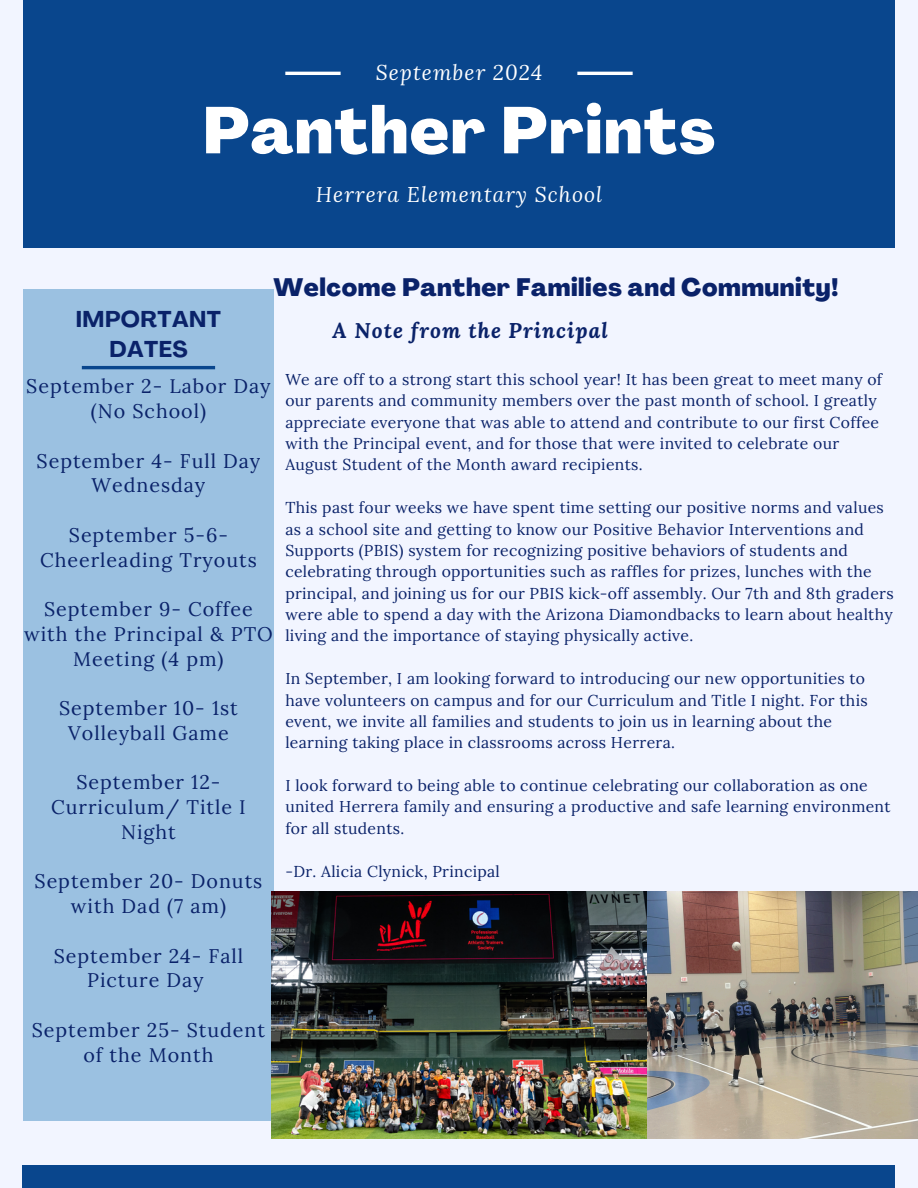
<style>
.page{position:relative;width:918px;height:1188px;background:#f2f5ff}
.page>*{position:absolute;margin:0;border:0;box-sizing:border-box;transform-origin:0 0}
.t1{font:800 64.95px "Agrandir";letter-spacing:.02em;color:#fff}
.t2{font:800 24.9px "Agrandir";letter-spacing:.02em;color:#0a2269}
.t3{font:700 22.5px/29.7px "Agrandir";letter-spacing:.02em;color:#0a2269;text-align:center}
.t4{font:italic 21.15px "Lora";letter-spacing:.05em;color:#fff}
.t5{font:italic 700 21.15px "Lora";letter-spacing:.05em;color:#0a2269}
.t6{font:19.65px/24.8px "Lora";letter-spacing:.05em;color:#0a2269;text-align:center}
.t7{font:15.75px/21.3px "Lora";letter-spacing:.02em;color:#0a2269}
</style>
<div class="page">
<div style="left:23px;top:0;width:872px;height:248px;background:#09468d"></div>
<div style="left:23px;top:289px;width:251px;height:831px;background:#9bc1e1"></div>
<div style="left:23px;top:1165px;width:872px;height:23px;background:#09468d"></div>
<hr style="left:82px;top:366px;width:133px;height:3px;background:#09468d">
<hr style="left:577px;top:72px;width:56px;height:3px;background:#fff">
<hr style="left:285px;top:72px;width:56px;height:3px;background:#fff">
<img style="left:646px;top:892px;width:272px;height:246px">
<img style="left:272px;top:892px;width:374px;height:246px">
<h5 class="t4" style="left:376px;top:58px;width:168px">September 2024</h5>
<h5 class="t1" style="left:203px;top:105px;width:514px">Panther Prints</h5>
<h5 class="t4" style="left:316px;top:180px;width:288px">Herrera Elementary School</h5>
<p class="t3" style="left:76px;top:307px;width:147px">IMPORTANT<br>DATES</p>
<h5 class="t2" style="left:274px;top:277px;width:567px">Welcome Panther Families and Community!</h5>
<h5 class="t5" style="left:333px;top:316px;width:277px">A Note from the Principal</h5>
<h5 class="t6" style="left:26px;top:374px;width:246px">September 2- Labor Day (No School)</h5>
<h5 class="t6" style="left:37px;top:448px;width:225px">September 4- Full Day<br>Wednesday</h5>
<h4 class="t6" style="left:40px;top:522px;width:218px">September 5-6-<br>Cheerleading Tryouts</h4>
<p class="t6" style="left:24px;top:596px;width:250px">September 9- Coffee with the Principal &amp; PTO<br>Meeting (4 pm)</p>
<p class="t6" style="left:59px;top:695px;width:180px">September 10- 1st<br>Volleyball Game</p>
<p class="t6" style="left:51px;top:770px;width:196px">September 12-<br>Curriculum/ Title I<br>Night</p>
<p class="t6" style="left:35px;top:869px;width:229px">September 20- Donuts with Dad (7 am)</p>
<p class="t6" style="left:54px;top:943px;width:191px">September 24- Fall<br>Picture Day</p>
<p class="t6" style="left:32px;top:1017px;width:235px">September 25- Student of the Month</p>
<h1 class="t7" style="left:285px;top:369px;width:598px">We are off to a strong start this school year! It has been great to meet many of our parents and community members over the past month of school. I greatly appreciate everyone that was able to attend and contribute to our first Coffee with the Principal event, and for those that were invited to celebrate our August Student of the Month award recipients.</h1>
<h5 class="t7" style="left:285px;top:497px;width:610px">This past four weeks we have spent time setting our positive norms and values as a school site and getting to know our Positive Behavior Interventions and Supports (PBIS) system for recognizing positive behaviors of students and celebrating through opportunities such as raffles for prizes, lunches with the principal, and joining us for our PBIS kick-off assembly. Our 7th and 8th graders were able to spend a day with the Arizona Diamondbacks to learn about healthy living and the importance of staying physically active.</h5>
<h3 class="t7" style="left:285px;top:668px;width:584px">In September, I am looking forward to introducing our new opportunities to have volunteers on campus and for our Curriculum and Title I night. For this event, we invite all families and students to join us in learning about the learning taking place in classrooms across Herrera.</h3>
<h2 class="t7" style="left:285px;top:775px;width:607px">I look forward to being able to continue celebrating our collaboration as one united Herrera family and ensuring a productive and safe learning environment for all students.</h2>
<h5 class="t7" style="left:285px;top:860px;width:216px">-Dr. Alicia Clynick, Principal</h5>
</div>
